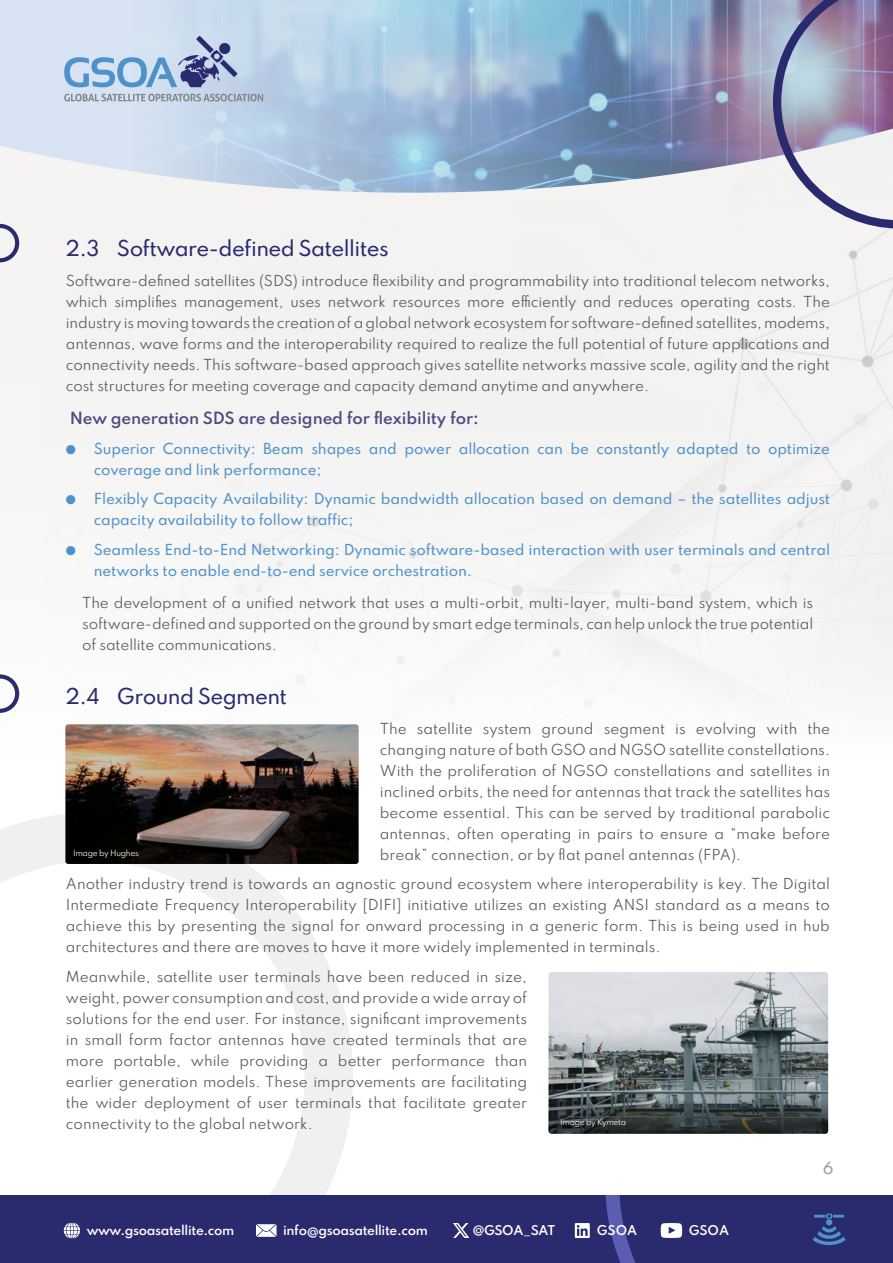
<style>
.page{position:relative;width:893px;height:1263px;background:#fff}
.page>*{position:absolute;margin:0;border:0;box-sizing:border-box;transform-origin:0 0}
.t1{font:100 19.5px "Spartan";letter-spacing:-.03em;color:#2a2a6f}
.t2{font:100 15px "Spartan";letter-spacing:-.01em;color:#4c4a7f}
.t3{font:100 15px "Spartan";color:#9f9fa0}
.t4{font:100 13.5px/21px "Spartan";letter-spacing:-.005em;color:#57585a;text-align:justify}
.t5{font:100 13.5px/21px "Spartan";letter-spacing:-.01em;color:#4f92ca}
.t6{font:100 12px "Spartan";letter-spacing:-.03em;color:#fff}
.t7{font:100 7.5px "Spartan";letter-spacing:-.04em;color:#fff}
</style>
<div class="page">
<svg style="left:0;top:814px;width:353px;height:382px"></svg>
<div style="left:0;top:193px;width:773px;height:16px;background:#f4f3f2"></div>
<svg style="left:0;top:0;width:773px;height:193px;background:#a9bed6"></svg>
<svg style="left:773px;top:0;width:120px;height:229px"></svg>
<svg style="left:64px;top:36px;width:173px;height:51px;background:#a7bdda"></svg>
<svg style="left:64px;top:94px;width:199px;height:7px"></svg>
<div style="left:0;top:1196px;width:893px;height:67px;background:#2a2a6f"></div>
<svg style="left:575px;top:1223px;width:15px;height:15px"></svg>
<svg style="left:64px;top:1222px;width:16px;height:16px"></svg>
<svg style="left:256px;top:1224px;width:21px;height:13px"></svg>
<svg style="left:605px;top:1196px;width:241px;height:67px"></svg>
<svg style="left:453px;top:1223px;width:16px;height:15px"></svg>
<svg style="left:0;top:222px;width:21px;height:42px"></svg>
<svg style="left:0;top:673px;width:21px;height:40px"></svg>
<img style="left:65px;top:724px;width:294px;height:140px">
<img style="left:549px;top:972px;width:279px;height:162px">
<svg style="left:549px;top:1060px;width:279px;height:74px;background:#4f595b"></svg>
<h1 class="t1" style="left:66px;top:234px;width:324px">2.3 Software-defined Satellites</h1>
<p class="t4" style="left:66px;top:269px;width:766px">Software-defined satellites (SDS) introduce flexibility and programmability into traditional telecom networks, which simplifies management, uses network resources more efficiently and reduces operating costs. The industry is moving towards the creation of a global network ecosystem for software-defined satellites, modems, antennas, wave forms and the interoperability required to realize the full potential of future applications and connectivity needs. This software-based approach gives satellite networks massive scale, agility and the right cost structures for meeting coverage and capacity demand anytime and anywhere.</p>
<p class="t2" style="left:70px;top:407px;width:411px">New generation SDS are designed for flexibility for:</p>
<p class="t5" style="left:94px;top:438px;width:738px;text-indent:-28px">● Superior Connectivity: Beam shapes and power allocation can be constantly adapted to optimize coverage and link performance;</p>
<p class="t5" style="left:94px;top:488px;width:738px;text-indent:-28px">● Flexibly Capacity Availability: Dynamic bandwidth allocation based on demand – the satellites adjust capacity availability to follow traffic;</p>
<p class="t5" style="left:94px;top:539px;width:738px;text-indent:-28px">● Seamless End-to-End Networking: Dynamic software-based interaction with user terminals and central networks to enable end-to-end service orchestration.</p>
<p class="t4" style="left:82px;top:592px;width:733px">The development of a unified network that uses a multi-orbit, multi-layer, multi-band system, which is software-defined and supported on the ground by smart edge terminals, can help unlock the true potential of satellite communications.</p>
<h1 class="t1" style="left:66px;top:681px;width:223px">2.4 Ground Segment</h1>
<p class="t4" style="left:380px;top:717px;width:452px">The satellite system ground segment is evolving with the changing nature of both GSO and NGSO satellite constellations.<br>With the proliferation of NGSO constellations and satellites in inclined orbits, the need for antennas that track the satellites has become essential. This can be served by traditional parabolic antennas, often operating in pairs to ensure a “make before break” connection, or by flat panel antennas (FPA).</p>
<p class="t4" style="left:66px;top:873px;width:766px">Another industry trend is towards an agnostic ground ecosystem where interoperability is key. The Digital Intermediate Frequency Interoperability [DIFI] initiative utilizes an existing ANSI standard as a means to achieve this by presenting the signal for onward processing in a generic form. This is being used in hub architectures and there are moves to have it more widely implemented in terminals.</p>
<p class="t4" style="left:66px;top:965px;width:463px">Meanwhile, satellite user terminals have been reduced in size, weight, power consumption and cost, and provide a wide array of solutions for the end user. For instance, significant improvements in small form factor antennas have created terminals that are more portable, while providing a better performance than earlier generation models. These improvements are facilitating the wider deployment of user terminals that facilitate greater connectivity to the global network.</p>
<p class="t7" style="left:73px;top:847px;width:67px">Image by Hughes</p>
<p class="t7" style="left:560px;top:1117px;width:67px">Image by Kymeta</p>
<p class="t6" style="left:87px;top:1221px;width:149px">www.gsoasatellite.com</p>
<p class="t6" style="left:283px;top:1221px;width:146px">info@gsoasatellite.com</p>
<p class="t6" style="left:472px;top:1221px;width:84px">@GSOA_SAT</p>
<p class="t6" style="left:597px;top:1221px;width:42px">GSOA</p>
<p class="t6" style="left:689px;top:1221px;width:42px">GSOA</p>
<p class="t3" style="left:823px;top:1156px;width:12px">6</p>
</div>
